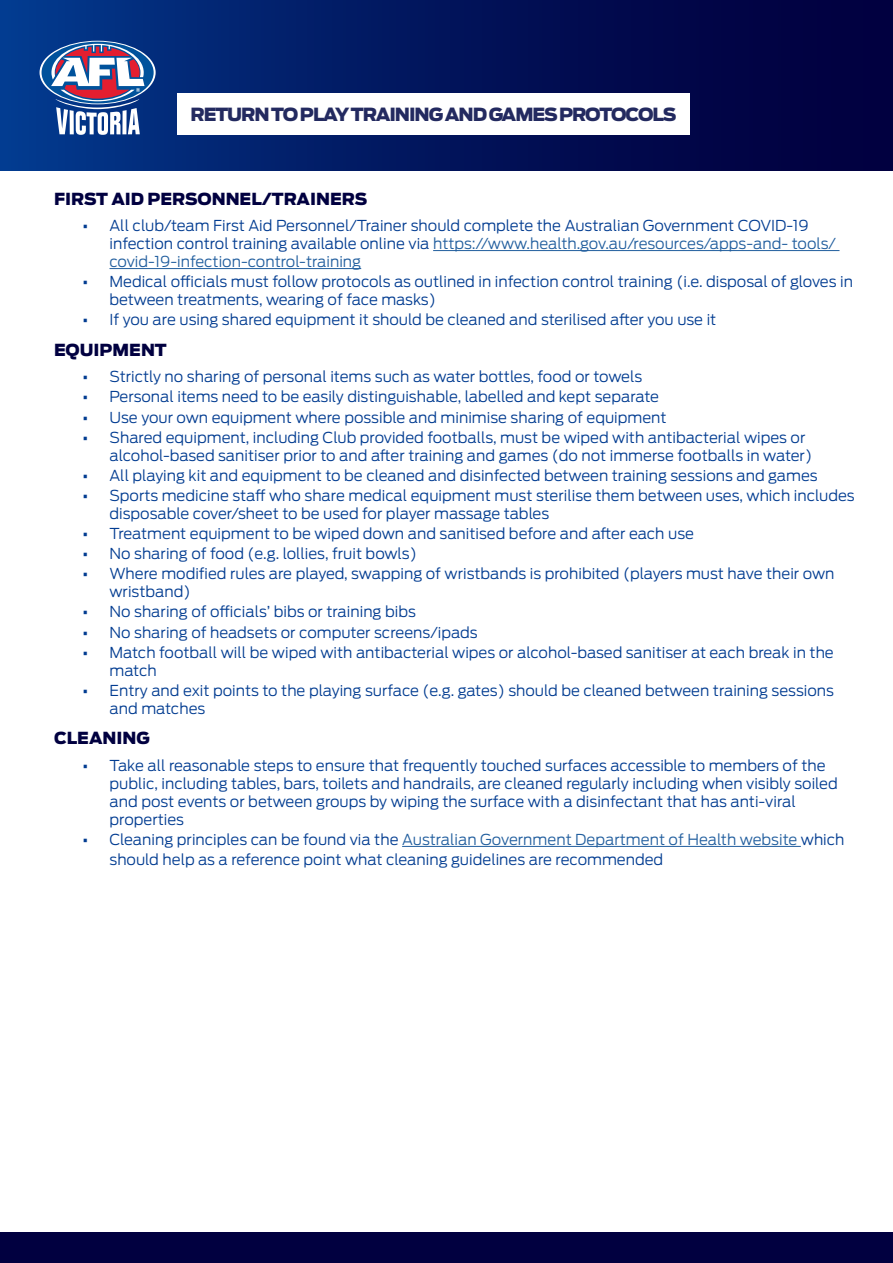
<style>
.page{position:relative;width:893px;height:1263px;background:#fff}
.page>*{position:absolute;margin:0;border:0;box-sizing:border-box;transform-origin:0 0}
.t1{font:900 18px "Antenna";letter-spacing:-.06em;color:#232a60}
.t2{font:900 16.5px "Antenna";color:#010040}
.t3{font:300 15px/18px "Antenna";color:#023c91}
.s1{font-weight:700}
.s2{color:#215e9e}
</style>
<div class="page">
<div style="left:0;top:0;width:893px;height:170px;background:linear-gradient(to right,#023689,#010036)"></div>
<div style="left:177px;top:94px;width:513px;height:41px;background:#fff"></div>
<svg style="left:40px;top:41px;width:115px;height:63px"></svg>
<div style="left:42px;top:42px;width:112px;height:61px;background:#00529c;border-radius:50%"></div>
<svg style="left:51px;top:44px;width:93px;height:91px"></svg>
<div style="left:0;top:1232px;width:893px;height:31px;background:#010040"></div>
<hr style="left:433px;top:250px;width:406px;height:1px;background:#215e9e">
<hr style="left:110px;top:268px;width:251px;height:1px;background:#215e9e">
<hr style="left:402px;top:846px;width:399px;height:1px;background:#215e9e">
<p class="t1" style="left:190px;top:102px;width:488px">RETURN TO PLAY TRAINING AND GAMES PROTOCOLS</p>
<p class="t2" style="left:54px;top:187px;width:315px">FIRST AID PERSONNEL/TRAINERS</p>
<p class="t3" style="left:110px;top:216px;width:728px;text-indent:-27px"><span class="s1">•</span> All club/team First Aid Personnel/Trainer should complete the Australian Government COVID-19 infection control training available online via <span class="s2">https://www.health.gov.au/resources/apps-and- tools/ covid-19-infection-control-training</span></p>
<p class="t3" style="left:110px;top:272px;width:745px;text-indent:-27px"><span class="s1">•</span> Medical officials must follow protocols as outlined in infection control training (i.e. disposal of gloves in between treatments, wearing of face masks)</p>
<p class="t3" style="left:82px;top:310px;width:635px"><span class="s1">•</span> If you are using shared equipment it should be cleaned and sterilised after you use it</p>
<p class="t2" style="left:54px;top:338px;width:114px">EQUIPMENT</p>
<p class="t3" style="left:82px;top:367px;width:561px"><span class="s1">•</span> Strictly no sharing of personal items such as water bottles, food or towels</p>
<p class="t3" style="left:82px;top:388px;width:578px"><span class="s1">•</span> Personal items need to be easily distinguishable, labelled and kept separate</p>
<p class="t3" style="left:82px;top:408px;width:586px"><span class="s1">•</span> Use your own equipment where possible and minimise sharing of equipment</p>
<p class="t3" style="left:110px;top:428px;width:704px;text-indent:-27px"><span class="s1">•</span> Shared equipment, including Club provided footballs, must be wiped with antibacterial wipes or alcohol-based sanitiser prior to and after training and games (do not immerse footballs in water)</p>
<p class="t3" style="left:82px;top:466px;width:737px"><span class="s1">•</span> All playing kit and equipment to be cleaned and disinfected between training sessions and games</p>
<p class="t3" style="left:110px;top:486px;width:747px;text-indent:-27px"><span class="s1">•</span> Sports medicine staff who share medical equipment must sterilise them between uses, which includes disposable cover/sheet to be used for player massage tables</p>
<p class="t3" style="left:82px;top:524px;width:613px"><span class="s1">•</span> Treatment equipment to be wiped down and sanitised before and after each use</p>
<p class="t3" style="left:82px;top:544px;width:336px"><span class="s1">•</span> No sharing of food (e.g. lollies, fruit bowls)</p>
<p class="t3" style="left:110px;top:564px;width:726px;text-indent:-27px"><span class="s1">•</span> Where modified rules are played, swapping of wristbands is prohibited (players must have their own wristband)</p>
<p class="t3" style="left:82px;top:603px;width:335px"><span class="s1">•</span> No sharing of officials’ bibs or training bibs</p>
<p class="t3" style="left:82px;top:623px;width:397px"><span class="s1">•</span> No sharing of headsets or computer screens/ipads</p>
<p class="t3" style="left:110px;top:643px;width:726px;text-indent:-27px"><span class="s1">•</span> Match football will be wiped with antibacterial wipes or alcohol-based sanitiser at each break in the match</p>
<p class="t3" style="left:110px;top:681px;width:726px;text-indent:-27px"><span class="s1">•</span> Entry and exit points to the playing surface (e.g. gates) should be cleaned between training sessions and matches</p>
<p class="t2" style="left:54px;top:726px;width:97px">CLEANING</p>
<p class="t3" style="left:110px;top:756px;width:730px;text-indent:-27px"><span class="s1">•</span> Take all reasonable steps to ensure that frequently touched surfaces accessible to members of the public, including tables, bars, toilets and handrails, are cleaned regularly including when visibly soiled and post events or between groups by wiping the surface with a disinfectant that has anti-viral properties</p>
<p class="t3" style="left:110px;top:829px;width:737px;line-height:19.8px;text-indent:-27px"><span class="s1">•</span> Cleaning principles can be found via the <span class="s2">Australian Government Department of Health website</span> which should help as a reference point what cleaning guidelines are recommended</p>
</div>
